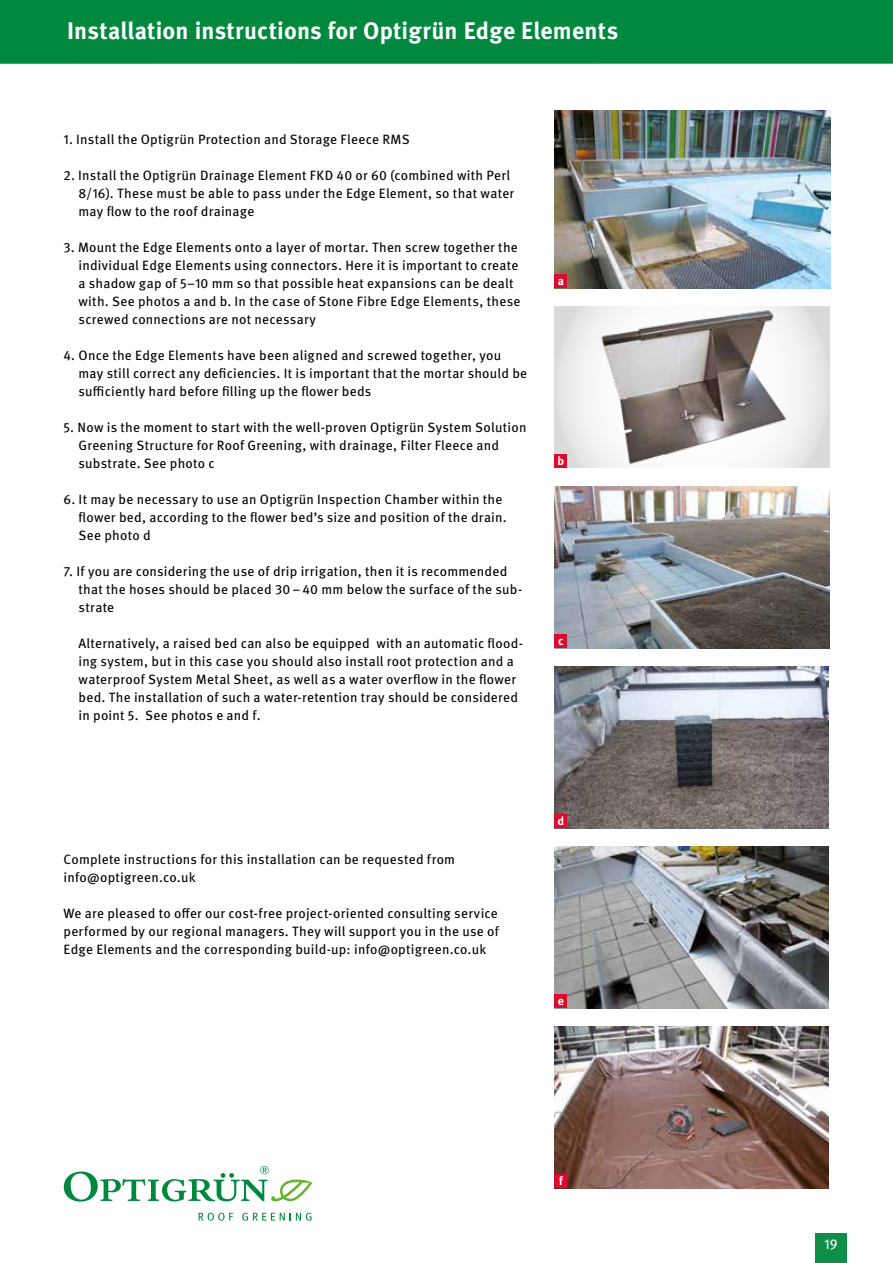
<style>
.page{position:relative;width:893px;height:1263px;background:#fff}
.page>*{position:absolute;margin:0;border:0;box-sizing:border-box;transform-origin:0 0}
.t1{font:700 24px "Meta Pro";letter-spacing:.005em;color:#fff}
.t2{font:14.25px "Meta Pro";color:#fff}
.t3{font:13.5px/18px "Meta Pro";letter-spacing:.015em;color:#000}
.t4{font:700 12px "Meta Pro";color:#fff}
</style>
<div class="page">
<img style="left:554px;top:846px;width:274px;height:162px">
<img style="left:554px;top:486px;width:275px;height:162px">
<img style="left:554px;top:666px;width:274px;height:162px">
<svg style="left:554px;top:306px;width:275px;height:162px"></svg>
<img style="left:554px;top:1026px;width:274px;height:162px">
<div style="left:554px;top:455px;width:13px;height:13px;background:#dd092e"></div>
<div style="left:554px;top:635px;width:13px;height:13px;background:#dd092e"></div>
<div style="left:554px;top:815px;width:13px;height:13px;background:#dd092e"></div>
<img style="left:598px;top:307px;width:190px;height:161px">
<img style="left:554px;top:111px;width:276px;height:177px">
<div style="left:554px;top:275px;width:13px;height:13px;background:#dd092e"></div>
<div style="left:554px;top:1175px;width:13px;height:13px;background:#dd092e"></div>
<div style="left:815px;top:1233px;width:32px;height:30px;background:#0d8f47"></div>
<div style="left:0;top:0;width:893px;height:64px;background:#00893e"></div>
<div style="left:554px;top:995px;width:13px;height:13px;background:#dd092e"></div>
<svg style="left:64px;top:1166px;width:249px;height:36px"></svg>
<svg style="left:199px;top:1213px;width:34px;height:8px"></svg>
<svg style="left:242px;top:1213px;width:70px;height:8px"></svg>
<h1 class="t1" style="left:67px;top:16px;width:553px">Installation instructions for Optigrün Edge Elements</h1>
<p class="t3" style="left:64px;top:130px;width:348px">1. Install the Optigrün Protection and Storage Fleece RMS</p>
<p class="t3" style="left:79px;top:166px;width:437px;text-indent:-15px">2. Install the Optigrün Drainage Element FKD 40 or 60 (combined with Perl<br>8/16). These must be able to pass under the Edge Element, so that water may flow to the roof drainage</p>
<p class="t3" style="left:79px;top:238px;width:444px;text-indent:-15px">3. Mount the Edge Elements onto a layer of mortar. Then screw together the individual Edge Elements using connectors. Here it is important to create a shadow gap of 5–10 mm so that possible heat expansions can be dealt with. See photos a and b. In the case of Stone Fibre Edge Elements, these screwed connections are not necessary</p>
<p class="t3" style="left:79px;top:346px;width:450px;text-indent:-15px">4. Once the Edge Elements have been aligned and screwed together, you may still correct any deficiencies. It is important that the mortar should be sufficiently hard before filling up the flower beds</p>
<p class="t3" style="left:79px;top:418px;width:449px;text-indent:-15px">5. Now is the moment to start with the well-proven Optigrün System Solution<br>Greening Structure for Roof Greening, with drainage, Filter Fleece and substrate. See photo c</p>
<p class="t3" style="left:79px;top:490px;width:430px;text-indent:-15px">6. It may be necessary to use an Optigrün Inspection Chamber within the flower bed, according to the flower bed’s size and position of the drain.<br>See photo d</p>
<p class="t3" style="left:79px;top:562px;width:445px;text-indent:-15px">7. If you are considering the use of drip irrigation, then it is recommended that the hoses should be placed 30–40 mm below the surface of the sub&shy;strate</p>
<p class="t3" style="left:79px;top:634px;width:446px">Alternatively, a raised bed can also be equipped with an automatic flood&shy;ing system, but in this case you should also install root protection and a waterproof System Metal Sheet, as well as a water overflow in the flower bed. The installation of such a water-retention tray should be considered in point 5. See photos e and f.</p>
<p class="t4" style="left:558px;top:273px;width:8px">a</p>
<p class="t4" style="left:557px;top:453px;width:8px">b</p>
<p class="t4" style="left:558px;top:633px;width:7px">c</p>
<p class="t3" style="left:64px;top:850px;width:393px">Complete instructions for this installation can be requested from info@optigreen.co.uk</p>
<p class="t3" style="left:64px;top:904px;width:437px;text-align:justify">We are pleased to offer our cost-free project-oriented consulting service performed by our regional managers. They will support you in the use of Edge Elements and the corresponding build-up: info@optigreen.co.uk</p>
<p class="t4" style="left:557px;top:813px;width:8px">d</p>
<p class="t4" style="left:558px;top:993px;width:8px">e</p>
<p class="t4" style="left:559px;top:1173px;width:5px">f</p>
<p class="t2" style="left:824px;top:1235px;width:15px">19</p>
</div>
